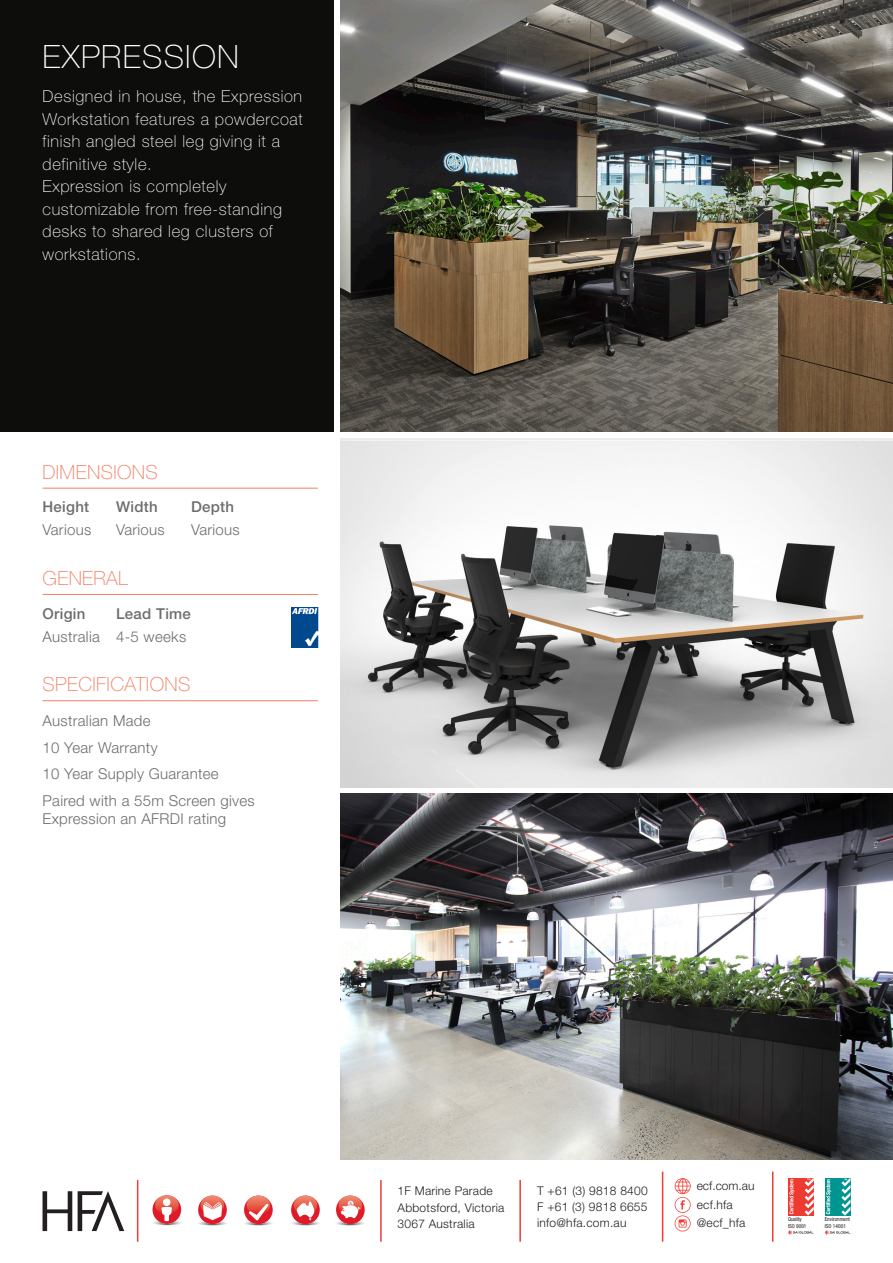
<style>
.page{position:relative;width:893px;height:1263px;background:#fff}
.page>*{position:absolute;margin:0;border:0;box-sizing:border-box;transform-origin:0 0}
.t1{font:100 32.1px "Helvetica Neue";letter-spacing:.04em;color:#fff}
.RED_heading{font:100 19.5px "Helvetica Neue";letter-spacing:.02em;color:#f37e62}
.t2{font:100 16.5px/22.5px "Helvetica Neue";letter-spacing:.04em;color:#fff}
.body_text{font:300 15px/18px "Helvetica Neue";letter-spacing:.02em;color:#6c6d70}
.body_text-2{font:500 15px "Helvetica Neue";letter-spacing:.02em;color:#6c6d70}
.body_text_bold{font:500 15px "Helvetica Neue";letter-spacing:.02em;color:#6c6d70}
.t3{font:300 12px "Helvetica Neue";letter-spacing:.02em;color:#231f20}
.t4{font:condensed 5.4px/6.6px "Helvetica Neue";color:#231f20}
</style>
<div class="page">
<div style="left:788px;top:1177px;width:26px;height:38px;background:#ee3b32"></div>
<svg style="left:789px;top:1179px;width:5px;height:35px"></svg>
<svg style="left:805px;top:1177px;width:9px;height:38px"></svg>
<svg style="left:788px;top:1230px;width:26px;height:4px"></svg>
<div style="left:825px;top:1177px;width:25px;height:38px;background:#009590"></div>
<svg style="left:826px;top:1179px;width:5px;height:35px"></svg>
<svg style="left:841px;top:1177px;width:9px;height:38px"></svg>
<svg style="left:825px;top:1230px;width:25px;height:4px"></svg>
<svg style="left:675px;top:1178px;width:16px;height:53px"></svg>
<hr style="left:519px;top:1180px;width:2px;height:62px;background:#ee3e34">
<hr style="left:380px;top:1180px;width:2px;height:62px;background:#ee3e34">
<hr style="left:137px;top:1180px;width:1px;height:62px;background:#ee3e34">
<hr style="left:772px;top:1171px;width:1px;height:71px;background:#ee3e34">
<hr style="left:662px;top:1171px;width:1px;height:71px;background:#ee3e34">
<img style="left:336px;top:1219px;width:28px;height:7px">
<svg style="left:336px;top:1195px;width:29px;height:29px"></svg>
<img style="left:339px;top:1195px;width:23px;height:19px">
<svg style="left:341px;top:1196px;width:19px;height:22px"></svg>
<img style="left:292px;top:1219px;width:27px;height:7px">
<svg style="left:291px;top:1195px;width:29px;height:29px"></svg>
<img style="left:294px;top:1195px;width:23px;height:19px">
<svg style="left:297px;top:1196px;width:17px;height:24px"></svg>
<img style="left:244px;top:1219px;width:28px;height:7px">
<svg style="left:244px;top:1195px;width:29px;height:29px"></svg>
<img style="left:247px;top:1195px;width:23px;height:19px">
<svg style="left:249px;top:1204px;width:19px;height:16px"></svg>
<img style="left:153px;top:1219px;width:74px;height:7px">
<svg style="left:198px;top:1195px;width:29px;height:29px"></svg>
<img style="left:201px;top:1199px;width:23px;height:15px">
<svg style="left:203px;top:1195px;width:19px;height:25px"></svg>
<div style="left:153px;top:1195px;width:28px;height:29px;background:#e01a28;border-radius:50%"></div>
<img style="left:155px;top:1195px;width:24px;height:18px">
<div style="left:163px;top:1198px;width:7px;height:8px;background:#fff;border-radius:50%"></div>
<svg style="left:161px;top:1207px;width:11px;height:14px"></svg>
<svg style="left:187px;top:1221px;width:6px;height:3px"></svg>
<svg style="left:43px;top:1191px;width:29px;height:40px"></svg>
<svg style="left:78px;top:1191px;width:46px;height:40px"></svg>
<div style="left:0;top:0;width:334px;height:432px;background:#0d0d0c"></div>
<hr style="left:43px;top:488px;width:275px;height:1px;background:#f37e62">
<hr style="left:43px;top:594px;width:275px;height:1px;background:#f37e62">
<hr style="left:43px;top:700px;width:275px;height:1px;background:#f37e62">
<img style="left:291px;top:608px;width:28px;height:40px">
<img style="left:340px;top:0;width:553px;height:432px">
<img style="left:340px;top:440px;width:553px;height:348px">
<img style="left:340px;top:794px;width:553px;height:366px">
<p class="t1" style="left:43px;top:38px;width:198px">EXPRESSION</p>
<p class="t2" style="left:43px;top:85px;width:262px">Designed in house, the Expression<br>Workstation features a powdercoat finish angled steel leg giving it a definitive style.</p>
<p class="t2" style="left:43px;top:175px;width:241px">Expression is completely customizable from free-standing desks to shared leg clusters of workstations.</p>
<p class="RED_heading" style="left:43px;top:461px;width:117px">DIMENSIONS</p>
<p class="body_text-2" style="left:43px;top:498px;width:48px">Height</p>
<p class="body_text-2" style="left:116px;top:498px;width:43px">Width</p>
<p class="body_text-2" style="left:191px;top:498px;width:45px">Depth</p>
<p class="body_text" style="left:43px;top:521px;width:50px">Various</p>
<p class="body_text" style="left:116px;top:521px;width:50px">Various</p>
<p class="body_text" style="left:191px;top:521px;width:50px">Various</p>
<p class="RED_heading" style="left:43px;top:567px;width:87px">GENERAL</p>
<p class="body_text_bold" style="left:43px;top:604px;width:44px">Origin</p>
<p class="body_text_bold" style="left:116px;top:604px;width:76px">Lead Time</p>
<p class="body_text" style="left:43px;top:627px;width:145px">Australia 4-5 weeks</p>
<p class="RED_heading" style="left:43px;top:673px;width:149px">SPECIFICATIONS</p>
<p class="body_text" style="left:43px;top:712px;width:110px">Australian Made</p>
<p class="body_text" style="left:43px;top:738px;width:117px">10 Year Warranty</p>
<p class="body_text" style="left:43px;top:765px;width:178px">10 Year Supply Guarantee</p>
<p class="body_text" style="left:43px;top:791px;width:214px">Paired with a 55m Screen gives<br>Expression an AFRDI rating</p>
<p class="t3" style="left:398px;top:1184px;width:97px">1F Marine Parade</p>
<p class="t3" style="left:398px;top:1200px;width:108px">Abbotsford, Victoria</p>
<p class="t3" style="left:398px;top:1216px;width:79px">3067 Australia</p>
<p class="t3" style="left:537px;top:1183px;width:112px">T +61 (3) 9818 8400</p>
<p class="t3" style="left:537px;top:1200px;width:112px">F +61 (3) 9818 6655</p>
<p class="t3" style="left:537px;top:1216px;width:91px">info@hfa.com.au</p>
<p class="t3" style="left:697px;top:1178px;width:59px">ecf.com.au</p>
<p class="t3" style="left:697px;top:1197px;width:38px">ecf.hfa</p>
<p class="t3" style="left:697px;top:1216px;width:50px">@ecf_hfa</p>
<p class="t4" style="left:788px;top:1216px;width:20px">Quality<br>ISO 9001</p>
<p class="t4" style="left:825px;top:1216px;width:27px">Environment<br>ISO 14001</p>
</div>
